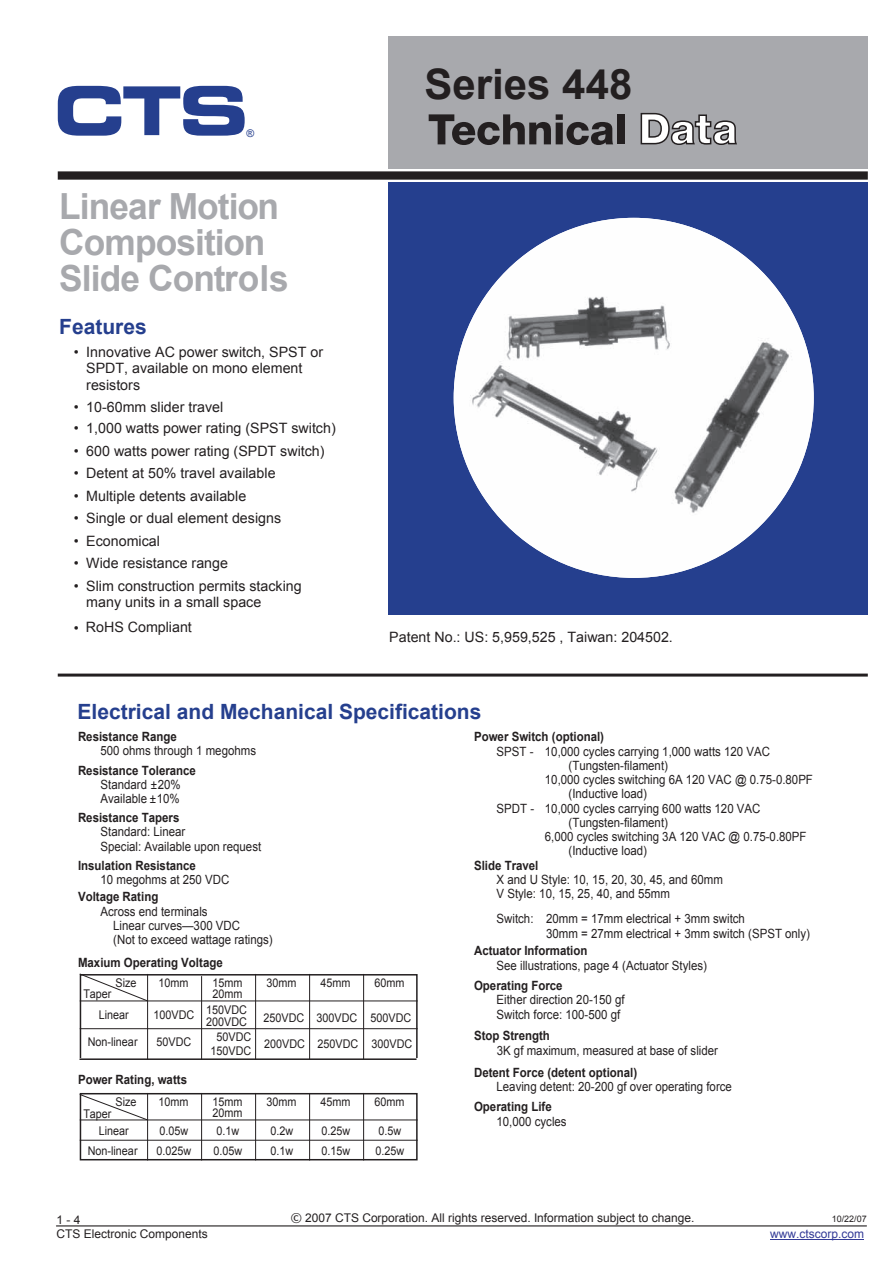
<style>
.page{position:relative;width:893px;height:1263px;background:#fff}
.page>*{position:absolute;margin:0;border:0;box-sizing:border-box;transform-origin:0 0}
.t1{font:700 42px "Arial";color:#231f20}
.t2{font:700 36px/36px "Arial";letter-spacing:-.025em;color:#a8a9ad}
.t3{font:700 21px "Arial";color:#253f8e}
.t4{font:14.25px/16.5px "Arial";color:#231f20}
.t5{font:12.75px/14.2px "Arial";color:#231f20;scale:.9 1}
.t6{font:700 12.75px "Arial";color:#231f20;scale:.9 1}
.t7{font:12px/15px "Arial";color:#231f20;scale:.9 1}
.t8{font:12px/13.8px "Arial";color:#231f20}
.t9{font:12px "Arial";color:#333b97}
.t10{font:10.5px "Arial";color:#253f8e}
.t11{font:9px "Arial";color:#231f20}
.s1{font-family:"Tahoma"}
</style>
<div class="page">
<svg style="left:58px;top:86px;width:187px;height:50px"></svg>
<div style="left:58px;top:171px;width:810px;height:9px;background:#231f20"></div>
<hr style="left:58px;top:674px;width:810px;height:2px;background:#231f20">
<div style="left:388px;top:183px;width:480px;height:432px;background:#253f8e"></div>
<img style="left:454px;top:218px;width:360px;height:360px;border-radius:50%">
<div style="left:388px;top:36px;width:480px;height:132px;background:#a8a9ad"></div>
<svg style="left:429px;top:114px;width:184px;height:31px"></svg>
<div style="left:617px;top:114px;width:7px;height:30px;background:#231f20"></div>
<svg style="left:640px;top:112px;width:97px;height:33px"></svg>
<div style="left:80px;top:1093px;width:338px;height:67px;border:2px solid #231f20"></div>
<svg style="left:79px;top:1093px;width:70px;height:28px"></svg>
<hr style="left:80px;top:1119px;width:338px;height:1px;background:#231f20">
<hr style="left:80px;top:1140px;width:338px;height:1px;background:#231f20">
<hr style="left:363px;top:1093px;width:1px;height:67px;background:#231f20">
<hr style="left:309px;top:1093px;width:1px;height:67px;background:#231f20">
<hr style="left:255px;top:1093px;width:1px;height:67px;background:#231f20">
<hr style="left:201px;top:1093px;width:1px;height:67px;background:#231f20">
<hr style="left:147px;top:1093px;width:1px;height:67px;background:#231f20">
<div style="left:80px;top:974px;width:338px;height:85px;border:2px solid #231f20"></div>
<svg style="left:79px;top:973px;width:70px;height:29px"></svg>
<hr style="left:80px;top:1000px;width:338px;height:1px;background:#231f20">
<hr style="left:80px;top:1028px;width:338px;height:1px;background:#231f20">
<hr style="left:363px;top:974px;width:1px;height:85px;background:#231f20">
<hr style="left:309px;top:974px;width:1px;height:85px;background:#231f20">
<hr style="left:255px;top:974px;width:1px;height:85px;background:#231f20">
<hr style="left:201px;top:976px;width:1px;height:83px;background:#231f20">
<hr style="left:147px;top:974px;width:1px;height:85px;background:#231f20">
<hr style="left:80px;top:1058px;width:337px;height:2px;background:#231f20">
<hr style="left:770px;top:1239px;width:94px;height:1px;background:#333b97">
<hr style="left:56px;top:1225px;width:810px;height:1px;background:#231f20">
<p class="t10" style="left:246px;top:126px;width:9px">®</p>
<h2 class="t2" style="left:59px;top:189px;width:231px">Linear Moti o n<br>Compositi o n<br>Slide Con t rols</h2>
<h3 class="t3" style="left:59px;top:313px;width:89px">Features</h3>
<p class="t4" style="left:86px;top:344px;width:238px;text-indent:-12px">• Innovative AC power switch, SPST or<br>SPDT, available on mono element resistors</p>
<p class="t4" style="left:74px;top:399px;width:151px">• 10-60mm slider travel</p>
<p class="t4" style="left:74px;top:420px;width:263px">• 1,000 watts power rating (SPST switch)</p>
<p class="t4" style="left:74px;top:443px;width:252px">• 600 watts power rating (SPDT switch)</p>
<p class="t4" style="left:74px;top:465px;width:203px">• Detent at 50% travel available</p>
<p class="t4" style="left:74px;top:488px;width:174px">• Multiple detents available</p>
<p class="t4" style="left:74px;top:510px;width:209px">• Single or dual element designs</p>
<p class="t4" style="left:74px;top:533px;width:88px">• Economical</p>
<p class="t4" style="left:74px;top:555px;width:156px">• Wide resistance range</p>
<p class="t4" style="left:86px;top:578px;width:217px;text-indent:-12px">• Slim construction permits stacking many units in a small space</p>
<p class="t4" style="left:74px;top:619px;width:120px">• RoHS Compliant</p>
<h1 class="t1" style="left:424px;top:57px;width:209px">Series 448</h1>
<p class="t4" style="left:389px;top:629px;width:285px">Patent No.: US: 5,959,525 , Taiwan: 204502.</p>
<h3 class="t3" style="left:78px;top:697px;width:405px">Electrical and Mechanical Specifications</h3>
<p class="t6" style="left:78px;top:728px;width:111px">Resistance Range</p>
<p class="t5" style="left:101px;top:744px;width:174px">500 ohms through 1 megohms</p>
<p class="t6" style="left:78px;top:762px;width:133px">Resistance Tolerance</p>
<p class="t5" style="left:101px;top:777px;width:91px">Standard ± 20%<br>Available ± 10%</p>
<p class="t6" style="left:78px;top:809px;width:114px">Resistance Tapers</p>
<p class="t5" style="left:101px;top:825px;width:180px">Standard: Linear<br>Special: Available upon request</p>
<p class="t6" style="left:78px;top:857px;width:133px">Insulation Resistance</p>
<p class="t5" style="left:101px;top:872px;width:145px">10 megohms at 250 VDC</p>
<p class="t6" style="left:78px;top:888px;width:91px">Voltage Rating</p>
<p class="t5" style="left:113px;top:904px;width:179px;text-indent:-13px">Across end terminals<br>Linear curves—300 VDC<br>(Not to exceed wattage ratings)</p>
<p class="t6" style="left:474px;top:728px;width:146px">Power Switch (optional)</p>
<p class="t5" style="left:497px;top:744px;width:305px">SPST - 10,000 cycles carrying 1,000 watts 120 VAC</p>
<p class="t5" style="left:569px;top:758px;width:112px">(Tungsten-filament)</p>
<p class="t5" style="left:545px;top:772px;width:299px">10,000 cycles switching 6A 120 VAC @ 0.75-0.80PF</p>
<p class="t5" style="left:569px;top:787px;width:89px">(Inductive load)</p>
<p class="t5" style="left:497px;top:801px;width:295px">SPDT - 10,000 cycles carrying 600 watts 120 VAC</p>
<p class="t5" style="left:569px;top:815px;width:112px">(Tungsten-filament)</p>
<p class="t5" style="left:545px;top:829px;width:292px">6,000 cycles switching 3A 120 VAC @ 0.75-0.80PF</p>
<p class="t5" style="left:569px;top:844px;width:89px">(Inductive load)</p>
<p class="t6" style="left:474px;top:857px;width:73px">Slide Travel</p>
<p class="t5" style="left:497px;top:873px;width:253px">X and U Style: 10, 15, 20, 30, 45, and 60mm<br>V Style: 10, 15, 25, 40, and 55mm</p>
<p class="t5" style="left:546px;top:912px;width:295px;text-indent:-50px">Switch: 20mm = 17mm electrical + 3mm switch<br>30mm = 27mm electrical + 3mm switch (SPST only)</p>
<p class="t6" style="left:474px;top:942px;width:128px">Actuator Information</p>
<p class="t5" style="left:497px;top:958px;width:235px">See illustrations, page 4 (Actuator Styles)</p>
<p class="t6" style="left:474px;top:977px;width:100px">Operating Force</p>
<p class="t5" style="left:497px;top:993px;width:144px">Either direction 20-150 gf<br>Switch force: 100-500 gf</p>
<p class="t6" style="left:474px;top:1027px;width:86px">Stop Strength</p>
<p class="t5" style="left:497px;top:1043px;width:247px">3K gf maximum, measured at base of slider</p>
<p class="t6" style="left:474px;top:1064px;width:183px">Detent Force (detent optional)</p>
<p class="t5" style="left:497px;top:1079px;width:263px">Leaving detent: 20-200 gf over operating force</p>
<p class="t6" style="left:474px;top:1098px;width:88px">Operating Life</p>
<p class="t5" style="left:497px;top:1114px;width:79px">10,000 cycles</p>
<p class="t6" style="left:78px;top:954px;width:162px">Maxium Operating Voltage</p>
<p class="t7" style="left:116px;top:975px;width:25px">Size</p>
<p class="t7" style="left:158px;top:975px;width:35px">10mm</p>
<p class="t7" style="left:212px;top:975px;width:35px">15mm</p>
<p class="t7" style="left:266px;top:975px;width:35px">30mm</p>
<p class="t7" style="left:320px;top:975px;width:35px">45mm</p>
<p class="t7" style="left:374px;top:975px;width:35px">60mm</p>
<p class="t7" style="left:83px;top:986px;width:33px">Taper</p>
<p class="t7" style="left:212px;top:986px;width:35px">20mm</p>
<p class="t7" style="left:217px;top:1014px;width:40px;text-indent:-10px">200VDC<br>50VDC</p>
<p class="t7" style="left:211px;top:1043px;width:47px">150VDC</p>
<p class="t7" style="left:99px;top:1007px;width:35px">Linear</p>
<p class="t7" style="left:154px;top:1005px;width:105px">100VDC 150VDC</p>
<p class="t7" style="left:88px;top:1034px;width:57px">Non-linear</p>
<p class="t7" style="left:157px;top:1034px;width:40px">50VDC</p>
<p class="t7" style="left:264px;top:1005px;width:167px;line-height:26px">250VDC 300VDC 500VDC<br>200VDC 250VDC 300VDC</p>
<p class="t6" style="left:78px;top:1071px;width:123px">Power Rating, watts</p>
<p class="t7" style="left:116px;top:1094px;width:25px">Size</p>
<p class="t7" style="left:158px;top:1094px;width:35px">10mm</p>
<p class="t7" style="left:212px;top:1094px;width:35px">15mm</p>
<p class="t7" style="left:266px;top:1094px;width:35px">30mm</p>
<p class="t7" style="left:320px;top:1094px;width:35px">45mm</p>
<p class="t7" style="left:374px;top:1094px;width:35px">60mm</p>
<p class="t7" style="left:83px;top:1106px;width:33px">Taper</p>
<p class="t7" style="left:212px;top:1105px;width:35px">20mm</p>
<p class="t7" style="left:99px;top:1123px;width:35px">Linear</p>
<p class="t7" style="left:160px;top:1123px;width:34px">0.05w</p>
<p class="t7" style="left:217px;top:1123px;width:27px">0.1w</p>
<p class="t7" style="left:271px;top:1123px;width:27px">0.2w</p>
<p class="t7" style="left:322px;top:1123px;width:34px">0.25w</p>
<p class="t7" style="left:379px;top:1123px;width:27px">0.5w</p>
<p class="t7" style="left:88px;top:1143px;width:57px">Non-linear</p>
<p class="t7" style="left:157px;top:1143px;width:40px">0.025w</p>
<p class="t7" style="left:214px;top:1143px;width:34px">0.05w</p>
<p class="t7" style="left:271px;top:1143px;width:27px">0.1w</p>
<p class="t7" style="left:322px;top:1143px;width:34px">0.15w</p>
<p class="t7" style="left:376px;top:1143px;width:34px">0.25w</p>
<p class="t8" style="left:56px;top:1213px;width:153px">1 - 4<br>CTS Electronic Components</p>
<p class="t8" style="left:291px;top:1211px;width:405px"><span class="s1">©</span> 2007 CTS Corporation. All rights reserved. Information subject to change.</p>
<p class="t11" style="left:832px;top:1213px;width:37px">10/22/07</p>
<p class="t9" style="left:770px;top:1226px;width:95px">www.ctscor p . c o m</p>
</div>
